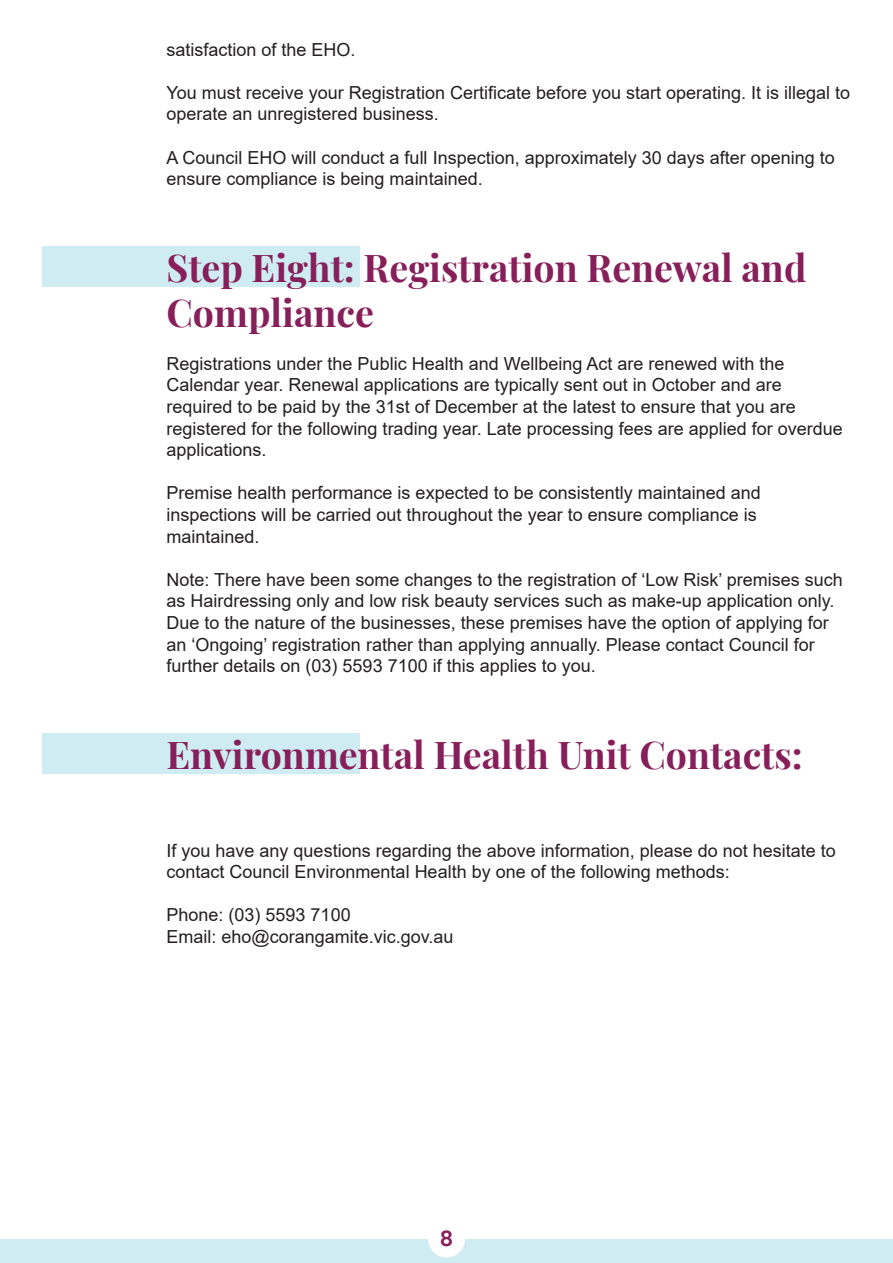
<style>
.page{position:relative;width:893px;height:1263px;background:#fff}
.page>*{position:absolute;margin:0;border:0;box-sizing:border-box;transform-origin:0 0}
.t1{font:700 37.5px/45px "Playfair Display";color:#87205a}
.t2{font:600 21px "Poppins";color:#87205a}
.t3{font:18px/21.6px "Arial";color:#231f20}
</style>
<div class="page">
<div style="left:0;top:1239px;width:893px;height:24px;background:#d0ecf3"></div>
<div style="left:428px;top:1220px;width:37px;height:37px;background:#fff;border-radius:50%"></div>
<div style="left:43px;top:247px;width:317px;height:40px;background:#d0ecf3"></div>
<div style="left:43px;top:734px;width:317px;height:40px;background:#d0ecf3"></div>
<p class="t3" style="left:167px;top:38px;width:191px">satisfaction of the EHO.</p>
<p class="t3" style="left:167px;top:82px;width:685px">You must receive your Registration Certificate before you start operating. It is illegal to operate an unregistered business.</p>
<p class="t3" style="left:167px;top:146px;width:670px">A Council EHO will conduct a full Inspection, approximately 30 days after opening to ensure compliance is being maintained.</p>
<p class="t1" style="left:167px;top:242px;width:641px">Step Eight: Registration Renewal and<br>Compliance</p>
<p class="t3" style="left:167px;top:352px;width:678px">Registrations under the Public Health and Wellbeing Act are renewed with the Calendar year. Renewal applications are typically sent out in October and are required to be paid by the 31st of December at the latest to ensure that you are registered for the following trading year. Late processing fees are applied for overdue applications.</p>
<p class="t3" style="left:167px;top:482px;width:596px">Premise health performance is expected to be consistently maintained and inspections will be carried out throughout the year to ensure compliance is maintained.</p>
<p class="t3" style="left:167px;top:568px;width:678px">Note: There have been some changes to the registration of ‘Low Risk’ premises such as Hairdressing only and low risk beauty services such as make-up application only.<br>Due to the nature of the businesses, these premises have the option of applying for an ‘Ongoing’ registration rather than applying annually. Please contact Council for further details on (03) 5593 7100 if this applies to you.</p>
<p class="t1" style="left:167px;top:729px;width:638px">Environmental Health Unit Contacts:</p>
<p class="t3" style="left:167px;top:839px;width:671px">If you have any questions regarding the above information, please do not hesitate to contact Council Environmental Health by one of the following methods:</p>
<p class="t3" style="left:167px;top:904px;width:186px">Phone: (03) 5593 7100</p>
<p class="t3" style="left:167px;top:926px;width:289px">Email: eho@corangamite.vic.gov.au</p>
<p class="t2" style="left:440px;top:1227px;width:15px">8</p>
</div>
